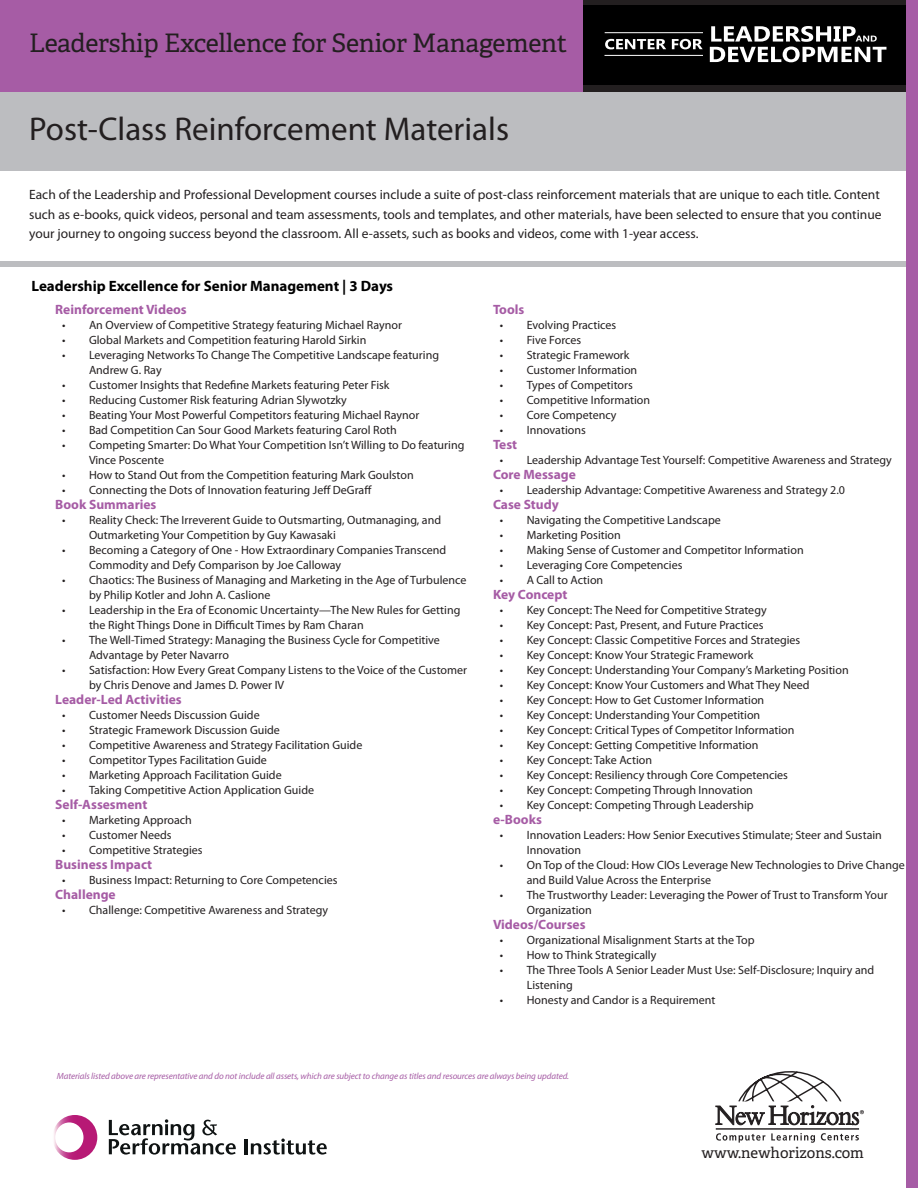
<style>
.page{position:relative;width:918px;height:1188px;background:#fff}
.page>*{position:absolute;margin:0;border:0;box-sizing:border-box;transform-origin:0 0}
.Course_Name_Header{font:33px "Myriad Pro";color:#231f20}
.Path_Header{font:25.5px "Adelle";letter-spacing:-.01em;color:#231f20}
.Purple_Headings{font:700 15px "Myriad Pro";color:#000}
.Heading{font:15px "Adelle";color:#231f20}
.Heading-2{font:13.5px/19.5px "Myriad Pro";color:#231f20}
.Bold_Outline_Topics{font:700 13.5px "Myriad Pro";color:#a65ca5}
.t1{font:12px/15px "Myriad Pro";color:#231f20}
.Heading-3{font:italic 9px "Myriad Pro";letter-spacing:-.01em;color:#a65ca5}
</style>
<div class="page">
<div style="left:0;top:0;width:584px;height:111px;background:#a65ca5"></div>
<div style="left:0;top:92px;width:918px;height:78px;background:#bcbdc0"></div>
<div style="left:584px;top:0;width:334px;height:92px;background:#231f20"></div>
<div style="left:584px;top:5px;width:324px;height:80px;background:#000"></div>
<svg style="left:710px;top:26px;width:176px;height:36px"></svg>
<svg style="left:605px;top:39px;width:61px;height:10px"></svg>
<svg style="left:672px;top:39px;width:31px;height:10px"></svg>
<hr style="left:605px;top:32px;width:98px;height:1px;background:#fff">
<hr style="left:605px;top:55px;width:98px;height:1px;background:#fff">
<hr style="left:716px;top:1128px;width:143px;height:2px;background:#231f20">
<svg style="left:716px;top:1133px;width:49px;height:10px"></svg>
<svg style="left:771px;top:1133px;width:44px;height:10px"></svg>
<svg style="left:821px;top:1133px;width:38px;height:7px"></svg>
<svg style="left:715px;top:1071px;width:149px;height:54px"></svg>
<div style="left:0;top:261px;width:918px;height:5px;background:#bcbdc0"></div>
<div style="left:906px;top:0;width:12px;height:1188px;background:#a65ca5"></div>
<img style="left:54px;top:1115px;width:43px;height:45px">
<hr style="left:245px;top:1139px;width:3px;height:15px;background:#0f1313">
<svg style="left:251px;top:1139px;width:76px;height:16px"></svg>
<svg style="left:109px;top:1119px;width:127px;height:36px"></svg>
<p class="Path_Header" style="left:29px;top:27px;width:540px">Leadership Excellence for Senior Management</p>
<p class="Course_Name_Header" style="left:29px;top:109px;width:481px">Post-Class Reinforcement Materials</p>
<p class="Heading-2" style="left:29px;top:185px;width:854px">Each of the Leadership and Professional Development courses include a suite of post-class reinforcement materials that are unique to each title. Content such as e-books, quick videos, personal and team assessments, tools and templates, and other materials, have been selected to ensure that you continue your journey to ongoing success beyond the classroom. All e-assets, such as books and videos, come with 1-year access.</p>
<p class="Purple_Headings" style="left:32px;top:276px;width:363px">Leadership Excellence for Senior Management | 3 Days</p>
<p class="Bold_Outline_Topics" style="left:55px;top:301px;width:133px">Reinforcement Videos</p>
<p class="t1" style="left:62px;top:317px;width:342px">• An Overview of Competitive Strategy featuring Michael Raynor</p>
<p class="t1" style="left:62px;top:332px;width:306px">• Global Markets and Competition featuring Harold Sirkin</p>
<p class="t1" style="left:89px;top:347px;width:352px;text-indent:-27px">• Leveraging Networks To Change The Competitive Landscape featuring<br>Andrew G. Ray</p>
<p class="t1" style="left:62px;top:377px;width:329px">• Customer Insights that Redefine Markets featuring Peter Fisk</p>
<p class="t1" style="left:62px;top:392px;width:286px">• Reducing Customer Risk featuring Adrian Slywotzky</p>
<p class="t1" style="left:62px;top:407px;width:359px">• Beating Your Most Powerful Competitors featuring Michael Raynor</p>
<p class="t1" style="left:62px;top:422px;width:336px">• Bad Competition Can Sour Good Markets featuring Carol Roth</p>
<p class="t1" style="left:89px;top:437px;width:377px;text-indent:-27px">• Competing Smarter: Do What Your Competition Isn’t Willing to Do featuring<br>Vince Poscente</p>
<p class="t1" style="left:62px;top:467px;width:353px">• How to Stand Out from the Competition featuring Mark Goulston</p>
<p class="t1" style="left:62px;top:482px;width:311px">• Connecting the Dots of Innovation featuring Jeff DeGraff</p>
<p class="Bold_Outline_Topics" style="left:55px;top:496px;width:103px">Book Summaries</p>
<p class="t1" style="left:89px;top:512px;width:354px;text-indent:-27px">• Reality Check: The Irreverent Guide to Outsmarting, Outmanaging, and<br>Outmarketing Your Competition by Guy Kawasaki</p>
<p class="t1" style="left:89px;top:542px;width:359px;text-indent:-27px">• Becoming a Category of One - How Extraordinary Companies Transcend<br>Commodity and Defy Comparison by Joe Calloway</p>
<p class="t1" style="left:89px;top:572px;width:379px;text-indent:-27px">• Chaotics: The Business of Managing and Marketing in the Age of Turbulence by Philip Kotler and John A. Caslione</p>
<p class="t1" style="left:89px;top:602px;width:373px;text-indent:-27px">• Leadership in the Era of Economic Uncertainty—The New Rules for Getting the Right Things Done in Difficult Times by Ram Charan</p>
<p class="t1" style="left:89px;top:632px;width:352px;text-indent:-27px">• The Well-Timed Strategy: Managing the Business Cycle for Competitive<br>Advantage by Peter Navarro</p>
<p class="t1" style="left:89px;top:662px;width:380px;text-indent:-27px">• Satisfaction: How Every Great Company Listens to the Voice of the Customer by Chris Denove and James D. Power IV</p>
<p class="Bold_Outline_Topics" style="left:55px;top:691px;width:128px">Leader-Led Activities</p>
<p class="t1" style="left:62px;top:707px;width:199px">• Customer Needs Discussion Guide</p>
<p class="t1" style="left:62px;top:722px;width:219px">• Strategic Framework Discussion Guide</p>
<p class="t1" style="left:62px;top:737px;width:302px">• Competitive Awareness and Strategy Facilitation Guide</p>
<p class="t1" style="left:62px;top:752px;width:206px">• Competitor Types Facilitation Guide</p>
<p class="t1" style="left:62px;top:767px;width:221px">• Marketing Approach Facilitation Guide</p>
<p class="t1" style="left:62px;top:782px;width:254px">• Taking Competitive Action Application Guide</p>
<p class="Bold_Outline_Topics" style="left:55px;top:796px;width:94px">Self-Assesment</p>
<p class="t1" style="left:62px;top:812px;width:131px">• Marketing Approach</p>
<p class="t1" style="left:62px;top:827px;width:111px">• Customer Needs</p>
<p class="t1" style="left:62px;top:842px;width:142px">• Competitive Strategies</p>
<p class="Bold_Outline_Topics" style="left:55px;top:856px;width:99px">Business Impact</p>
<p class="t1" style="left:62px;top:872px;width:277px">• Business Impact: Returning to Core Competencies</p>
<p class="Bold_Outline_Topics" style="left:55px;top:886px;width:62px">Challenge</p>
<p class="t1" style="left:62px;top:902px;width:268px">• Challenge: Competitive Awareness and Strategy</p>
<p class="Bold_Outline_Topics" style="left:493px;top:301px;width:33px">Tools</p>
<p class="t1" style="left:500px;top:317px;width:118px">• Evolving Practices</p>
<p class="t1" style="left:500px;top:332px;width:83px">• Five Forces</p>
<p class="t1" style="left:500px;top:347px;width:131px">• Strategic Framework</p>
<p class="t1" style="left:500px;top:362px;width:139px">• Customer Information</p>
<p class="t1" style="left:500px;top:377px;width:135px">• Types of Competitors</p>
<p class="t1" style="left:500px;top:392px;width:152px">• Competitive Information</p>
<p class="t1" style="left:500px;top:407px;width:118px">• Core Competency</p>
<p class="t1" style="left:500px;top:422px;width:88px">• Innovations</p>
<p class="Bold_Outline_Topics" style="left:493px;top:436px;width:26px">Test</p>
<p class="t1" style="left:500px;top:452px;width:393px">• Leadership Advantage Test Yourself: Competitive Awareness and Strategy</p>
<p class="Bold_Outline_Topics" style="left:493px;top:466px;width:84px">Core Message</p>
<p class="t1" style="left:500px;top:482px;width:347px">• Leadership Advantage: Competitive Awareness and Strategy 2.0</p>
<p class="Bold_Outline_Topics" style="left:493px;top:496px;width:67px">Case Study</p>
<p class="t1" style="left:500px;top:512px;width:223px">• Navigating the Competitive Landscape</p>
<p class="t1" style="left:500px;top:527px;width:123px">• Marketing Position</p>
<p class="t1" style="left:500px;top:542px;width:305px">• Making Sense of Customer and Competitor Information</p>
<p class="t1" style="left:500px;top:557px;width:184px">• Leveraging Core Competencies</p>
<p class="t1" style="left:500px;top:572px;width:105px">• A Call to Action</p>
<p class="Bold_Outline_Topics" style="left:493px;top:586px;width:76px">Key Concept</p>
<p class="t1" style="left:500px;top:602px;width:268px">• Key Concept: The Need for Competitive Strategy</p>
<p class="t1" style="left:500px;top:617px;width:265px">• Key Concept: Past, Present, and Future Practices</p>
<p class="t1" style="left:500px;top:632px;width:302px">• Key Concept: Classic Competitive Forces and Strategies</p>
<p class="t1" style="left:500px;top:647px;width:255px">• Key Concept: Know Your Strategic Framework</p>
<p class="t1" style="left:500px;top:662px;width:350px">• Key Concept: Understanding Your Company’s Marketing Position</p>
<p class="t1" style="left:500px;top:677px;width:311px">• Key Concept: Know Your Customers and What They Need</p>
<p class="t1" style="left:500px;top:692px;width:266px">• Key Concept: How to Get Customer Information</p>
<p class="t1" style="left:500px;top:707px;width:262px">• Key Concept: Understanding Your Competition</p>
<p class="t1" style="left:500px;top:722px;width:296px">• Key Concept: Critical Types of Competitor Information</p>
<p class="t1" style="left:500px;top:737px;width:260px">• Key Concept: Getting Competitive Information</p>
<p class="t1" style="left:500px;top:752px;width:154px">• Key Concept: Take Action</p>
<p class="t1" style="left:500px;top:767px;width:290px">• Key Concept: Resiliency through Core Competencies</p>
<p class="t1" style="left:500px;top:782px;width:255px">• Key Concept: Competing Through Innovation</p>
<p class="t1" style="left:500px;top:797px;width:255px">• Key Concept: Competing Through Leadership</p>
<p class="Bold_Outline_Topics" style="left:493px;top:811px;width:50px">e-Books</p>
<p class="t1" style="left:527px;top:827px;width:357px;text-indent:-27px">• Innovation Leaders: How Senior Executives Stimulate; Steer and Sustain<br>Innovation</p>
<p class="t1" style="left:527px;top:857px;width:380px;text-indent:-27px">• On Top of the Cloud: How CIOs Leverage New Technologies to Drive Change and Build Value Across the Enterprise</p>
<p class="t1" style="left:527px;top:887px;width:362px;text-indent:-27px">• The Trustworthy Leader: Leveraging the Power of Trust to Transform Your<br>Organization</p>
<p class="Bold_Outline_Topics" style="left:493px;top:916px;width:94px">Videos/Courses</p>
<p class="t1" style="left:500px;top:932px;width:256px">• Organizational Misalignment Starts at the Top</p>
<p class="t1" style="left:500px;top:947px;width:158px">• How to Think Strategically</p>
<p class="t1" style="left:527px;top:962px;width:349px;text-indent:-27px">• The Three Tools A Senior Leader Must Use: Self-Disclosure; Inquiry and<br>Listening</p>
<p class="t1" style="left:500px;top:992px;width:217px">• Honesty and Candor is a Requirement</p>
<p class="Heading-3" style="left:57px;top:1070px;width:514px">Materials listed above are representative and do not include all assets, which are subject to change as titles and resources are always being updated.</p>
<p class="Heading" style="left:702px;top:1144px;width:164px">www.newhorizons.com</p>
</div>
